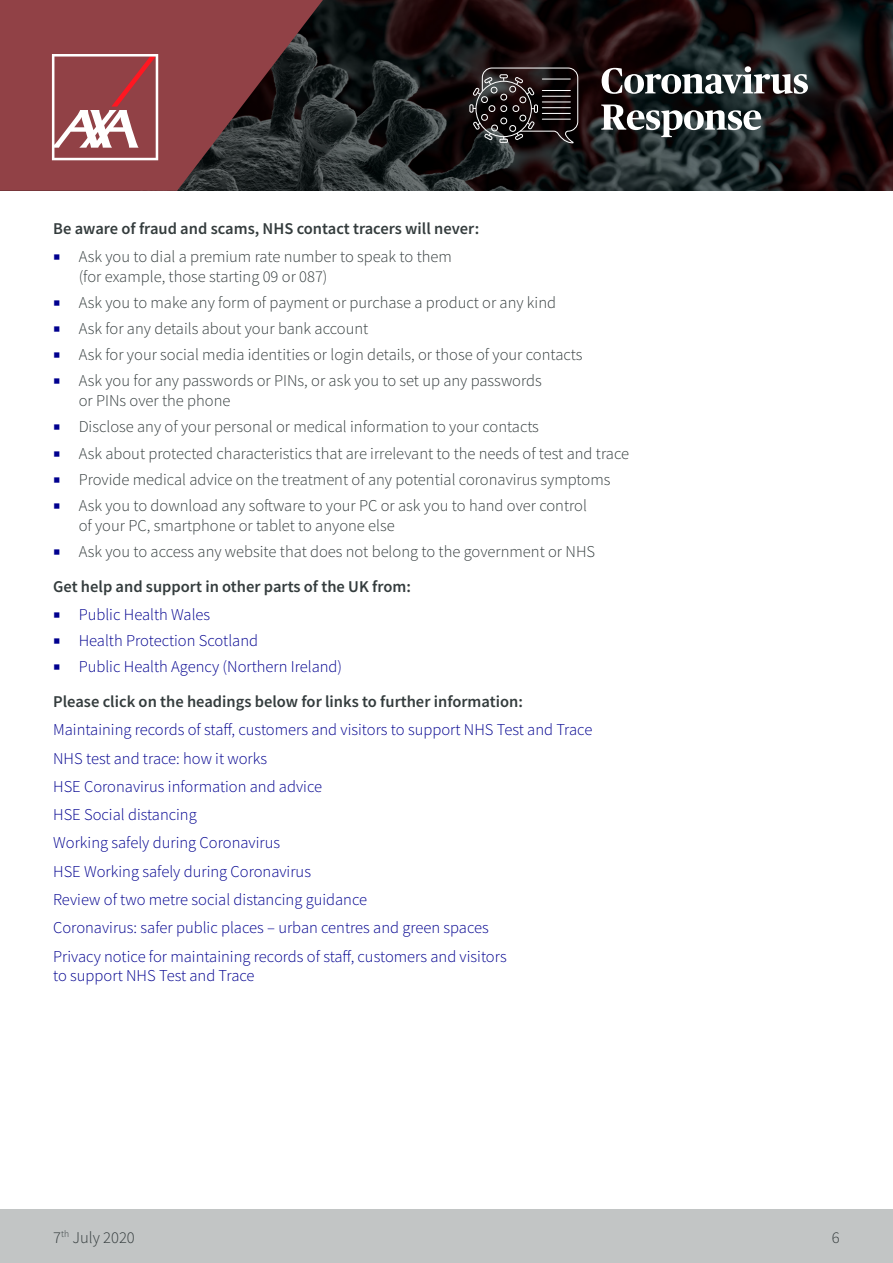
<style>
.page{position:relative;width:893px;height:1263px;background:#fff}
.page>*{position:absolute;margin:0;border:0;box-sizing:border-box;transform-origin:0 0}
.t1{font:300 16.5px/19.8px "Source Sans Pro";color:#343c3d}
.t2{font:300 16.5px/28.3px "Source Sans Pro";color:#00008f}
.t3{font:600 16.5px/34.7px "Source Sans Pro";color:#343c3d}
.s1{color:#00008f}
.s2{font-weight:600}
.s3{font-weight:300;color:#00008f}
</style>
<div class="page">
<div style="left:0;top:1210px;width:893px;height:53px;background:#c2c5c5"></div>
<img style="left:323px;top:0;width:570px;height:191px">
<svg style="left:0;top:0;width:323px;height:191px;background:#733a3e"></svg>
<svg style="left:52px;top:54px;width:106px;height:106px"></svg>
<svg style="left:602px;top:66px;width:206px;height:28px"></svg>
<svg style="left:601px;top:105px;width:160px;height:32px"></svg>
<svg style="left:469px;top:67px;width:110px;height:77px;background:#332d2e"></svg>
<p class="t3" style="left:53px;top:211px;width:428px">Be aware of fraud and scams, NHS contact tracers will never:</p>
<p class="t1" style="left:79px;top:246px;width:375px;text-indent:-26px"><span class="s1">○</span> Ask you to dial a premium rate number to speak to them (for example, those starting 09 or 087)</p>
<p class="t1" style="left:53px;top:292px;width:504px"><span class="s1">○</span> Ask you to make any form of payment or purchase a product or any kind</p>
<p class="t1" style="left:53px;top:319px;width:317px"><span class="s1">○</span> Ask for any details about your bank account</p>
<p class="t1" style="left:53px;top:345px;width:531px"><span class="s1">○</span> Ask for your social media identities or login details, or those of your contacts</p>
<p class="t1" style="left:79px;top:371px;width:465px;text-indent:-26px"><span class="s1">○</span> Ask you for any passwords or PINs, or ask you to set up any passwords or PINs over the phone</p>
<p class="t1" style="left:53px;top:417px;width:487px"><span class="s1">○</span> Disclose any of your personal or medical information to your contacts</p>
<p class="t1" style="left:53px;top:443px;width:577px"><span class="s1">○</span> Ask about protected characteristics that are irrelevant to the needs of test and trace</p>
<p class="t1" style="left:53px;top:469px;width:559px"><span class="s1">○</span> Provide medical advice on the treatment of any potential coronavirus symptoms</p>
<p class="t1" style="left:79px;top:495px;width:510px;text-indent:-26px"><span class="s1">○</span> Ask you to download any software to your PC or ask you to hand over control of your PC, smartphone or tablet to anyone else</p>
<p class="t1" style="left:53px;top:534px;width:543px;line-height:34.7px"><span class="s1">○</span> Ask you to access any website that does not belong to the government or NHS<br><span class="s2">Get help and support in other parts of the UK from:</span></p>
<p class="t2" style="left:53px;top:600px;width:159px">○ Public Health Wales</p>
<p class="t2" style="left:53px;top:626px;width:206px">○ Health Protection Scotland</p>
<p class="t3" style="left:53px;top:649px;width:471px"><span class="s1">○</span> <span class="s3">Public Health Agency (Northern Ireland)<br></span>Please click on the headings below for links to further information:</p>
<p class="t2" style="left:53px;top:715px;width:541px">Maintaining records of staff, customers and visitors to support NHS Test and Trace NHS test and trace: how it works<br>HSE Coronavirus information and advice<br>HSE Social distancing<br>Working safely during Coronavirus<br>HSE Working safely during Coronavirus<br>Review of two metre social distancing guidance<br>Coronavirus: safer public places – urban centres and green spaces<br>Privacy notice for maintaining records of staff, customers and visitors</p>
<p class="t2" style="left:53px;top:962px;width:203px">to support NHS Test and Trace</p>
<p class="t1" style="left:53px;top:1227px;width:83px">7<sup>th</sup> July 2020</p>
<p class="t1" style="left:832px;top:1227px;width:9px">6</p>
</div>
